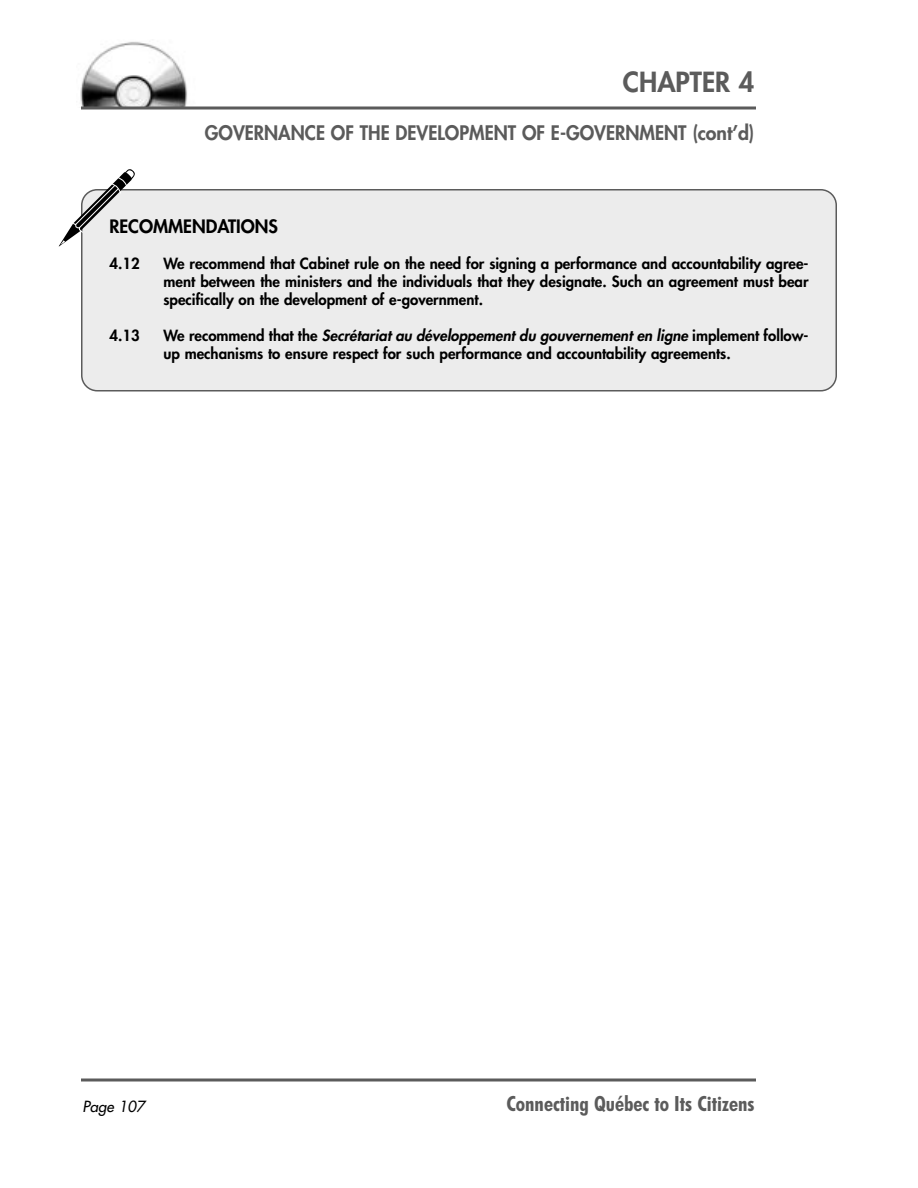
<style>
.page{position:relative;width:918px;height:1188px;background:#fff}
.page>*{position:absolute;margin:0;border:0;box-sizing:border-box;transform-origin:0 0}
.t1{font:800 27px "Futura";color:#5b5b5b}
.t2{font:700 condensed 21px "Futura BT";color:#5b5b5b}
.t3{font:800 19.5px "Futura";color:#5b5b5b;scale:.95 1}
.t4{font:800 18px "Futura";color:#000}
.t5{font:800 15px/18px "Futura";color:#000;text-align:justify}
.t6{font:italic 15px "Futura";color:#000}
.s1{font-style:italic}
</style>
<div class="page">
<img style="left:80px;top:41px;width:107px;height:65px">
<svg style="left:81px;top:106px;width:675px;height:4px;background:#818181"></svg>
<svg style="left:81px;top:1078px;width:675px;height:4px;background:#838383"></svg>
<div style="left:82px;top:190px;width:754px;height:201px;background:#ececec;border-radius:15px"></div>
<div style="left:81px;top:189px;width:756px;height:203px;border:2px solid #5b5b5b;border-radius:15px"></div>
<svg style="left:59px;top:169px;width:76px;height:78px"></svg>
<h1 class="t1" style="left:623px;top:70px;width:133px">CHAPTER 4</h1>
<h3 class="t3" style="left:205px;top:124px;width:580px">GOVERNANCE OF THE DEVELOPMENT OF E-GOVERNMENT (cont’d)</h3>
<p class="t4" style="left:110px;top:218px;width:170px">RECOMMENDATIONS</p>
<p class="t5" style="left:110px;top:256px;width:32px">4.12</p>
<p class="t5" style="left:164px;top:256px;width:647px">We recommend that Cabinet rule on the need for signing a performance and accountability agree&shy;ment between the ministers and the individuals that they designate. Such an agreement must bear specifically on the development of e-government.</p>
<p class="t5" style="left:110px;top:328px;width:32px">4.13</p>
<p class="t5" style="left:163px;top:328px;width:646px">We recommend that the <span class="s1">Secrétariat au développement du gouvernement en ligne</span> implement follow&shy;up mechanisms to ensure respect for such performance and accountability agreements.</p>
<p class="t6" style="left:82px;top:1099px;width:64px">Page 107</p>
<h2 class="t2" style="left:506px;top:1095px;width:250px">Connecting Québec to Its Citizens</h2>
</div>
